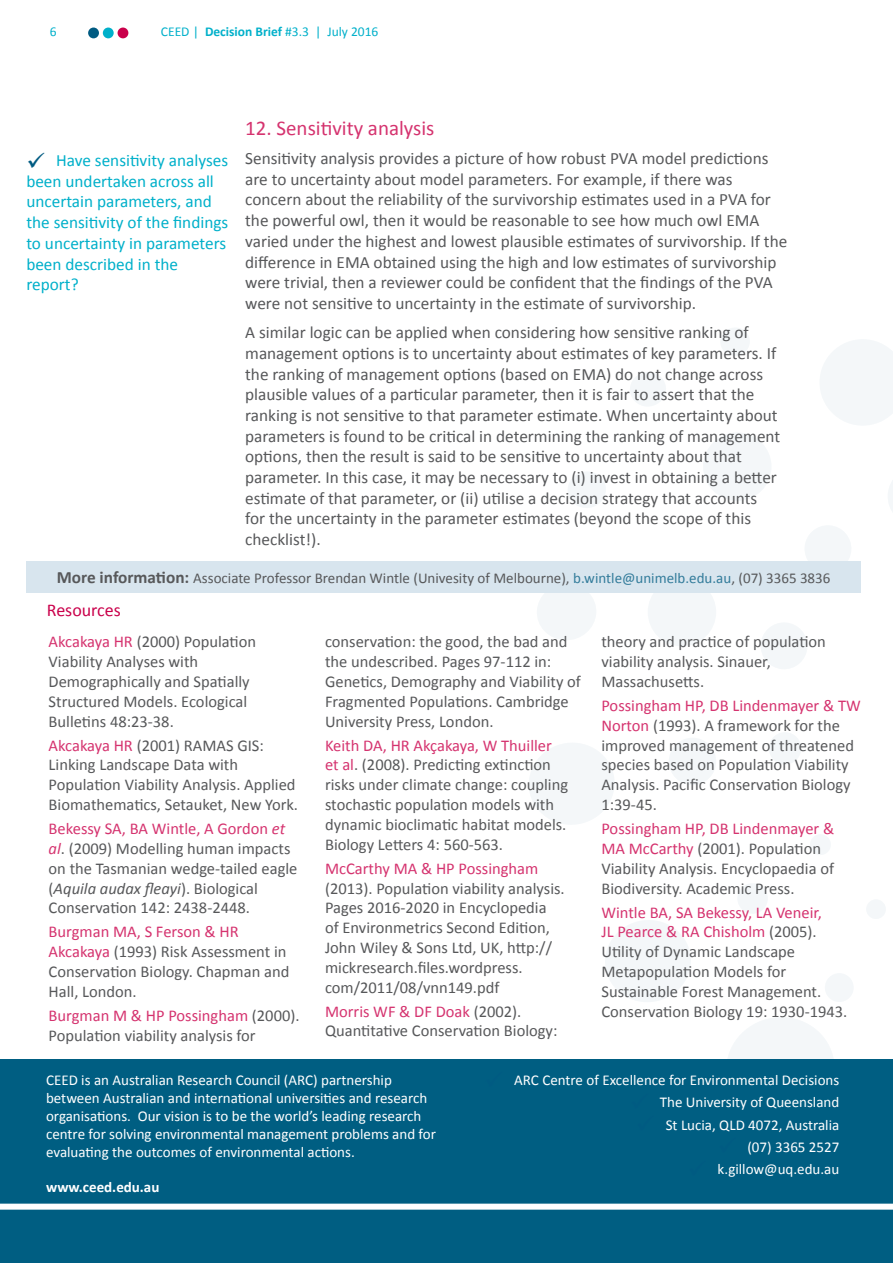
<style>
.page{position:relative;width:893px;height:1263px;background:#fff}
.page>*{position:absolute;margin:0;border:0;box-sizing:border-box;transform-origin:0 0}
.Numbered_Points{font:21px "Calibri";color:#d5336f}
.Key_Point{font:18px "Calibri";color:#ca004b}
.t1{font:17.25px/20.7px "Calibri";color:#57585a}
.t2{font:17.25px/20.7px "Calibri";color:#00b0ca}
.Key_Point-2{font:16.5px/19.8px "Calibri";color:#57585a}
.t3{font:15px/18px "Calibri";color:#fff}
.t4{font:15px "Calibri";color:#57585a}
.t5{font:700 15px "Calibri";color:#fff}
.t6{font:13.5px "Calibri";color:#00b0ca}
.s1{font-weight:700}
.s2{font-weight:700;font-size:17.25px}
.s3{color:#337c9b}
.s4{color:#d5336f}
.s5{font-style:italic;color:#d5336f}
.s6{font-style:italic}
</style>
<div class="page">
<div style="left:825px;top:973px;width:29px;height:29px;background:#f4f7f9;border-radius:50%"></div>
<div style="left:737px;top:883px;width:31px;height:31px;background:#f4f7f9;border-radius:50%"></div>
<div style="left:669px;top:738px;width:47px;height:47px;background:#f4f7f9;border-radius:50%"></div>
<div style="left:648px;top:578px;width:68px;height:68px;background:#f4f7f9;border-radius:50%"></div>
<div style="left:703px;top:432px;width:69px;height:69px;background:#f4f7f9;border-radius:50%"></div>
<svg style="left:820px;top:340px;width:73px;height:85px"></svg>
<div style="left:866px;top:899px;width:20px;height:20px;background:#f4f7f9;border-radius:50%"></div>
<div style="left:810px;top:834px;width:21px;height:21px;background:#f4f7f9;border-radius:50%"></div>
<svg style="left:769px;top:733px;width:32px;height:31px"></svg>
<svg style="left:761px;top:623px;width:46px;height:46px"></svg>
<svg style="left:805px;top:526px;width:46px;height:35px"></svg>
<svg style="left:888px;top:481px;width:5px;height:30px"></svg>
<svg style="left:536px;top:592px;width:61px;height:48px"></svg>
<svg style="left:721px;top:328px;width:28px;height:27px"></svg>
<svg style="left:630px;top:372px;width:36px;height:34px"></svg>
<svg style="left:568px;top:472px;width:37px;height:36px"></svg>
<svg style="left:529px;top:743px;width:85px;height:81px"></svg>
<svg style="left:605px;top:920px;width:85px;height:82px"></svg>
<svg style="left:724px;top:1017px;width:112px;height:43px"></svg>
<div style="left:88px;top:28px;width:11px;height:10px;background:#005b82;border-radius:50%"></div>
<div style="left:103px;top:28px;width:11px;height:10px;background:#00b0ca;border-radius:50%"></div>
<div style="left:118px;top:28px;width:10px;height:10px;background:#ca004b;border-radius:50%"></div>
<div style="left:0;top:1060px;width:893px;height:203px;background:#005e82"></div>
<div style="left:0;top:1203px;width:893px;height:6px;background:#fff"></div>
<div style="left:26px;top:561px;width:835px;height:31px;background:#d8e5ee"></div>
<p class="t6" style="left:50px;top:23px;width:8px">6</p>
<p class="t6" style="left:161px;top:23px;width:219px">CEED | <span class="s1">Decision Brief</span> #3.3 | July 2016</p>
<p class="t2" style="left:26px;top:150px;width:203px;text-indent:30px">Have sensitivity analyses been undertaken across all uncertain parameters, and the sensitivity of the findings to uncertainty in parameters been described in the report?</p>
<p class="Numbered_Points" style="left:245px;top:115px;width:191px">12. Sensitivity analysis</p>
<p class="t1" style="left:245px;top:148px;width:544px">Sensitivity analysis provides a picture of how robust PVA model predictions are to uncertainty about model parameters. For example, if there was concern about the reliability of the survivorship estimates used in a PVA for the powerful owl, then it would be reasonable to see how much owl EMA varied under the highest and lowest plausible estimates of survivorship. If the difference in EMA obtained using the high and low estimates of survivorship were trivial, then a reviewer could be confident that the findings of the PVA were not sensitive to uncertainty in the estimate of survivorship.</p>
<p class="t1" style="left:245px;top:322px;width:536px">A similar logic can be applied when considering how sensitive ranking of management options is to uncertainty about estimates of key parameters. If the ranking of management options (based on EMA) do not change across plausible values of a particular parameter, then it is fair to assert that the ranking is not sensitive to that parameter estimate. When uncertainty about parameters is found to be critical in determining the ranking of management options, then the result is said to be sensitive to uncertainty about that parameter. In this case, it may be necessary to (i) invest in obtaining a better estimate of that parameter, or (ii) utilise a decision strategy that accounts for the uncertainty in the parameter estimates (beyond the scope of this checklist!).</p>
<p class="t4" style="left:57px;top:569px;width:775px"><span class="s2">More information:</span> Associate Professor Brendan Wintle (Univesity of Melbourne), <span class="s3">b.wintle@unimelb.edu.au</span>, (07) 3365 3836</p>
<p class="Key_Point" style="left:47px;top:598px;width:76px">Resources</p>
<p class="Key_Point-2" style="left:49px;top:632px;width:209px"><span class="s4">Akcakaya HR</span> (2000) Population<br>Viability Analyses with<br>Demographically and Spatially<br>Structured Models. Ecological<br>Bulletins 48:23-38.</p>
<p class="Key_Point-2" style="left:49px;top:735px;width:251px"><span class="s4">Akcakaya HR</span> (2001) RAMAS GIS:<br>Linking Landscape Data with Population Viability Analysis. Applied Biomathematics, Setauket, New York.</p>
<p class="Key_Point-2" style="left:49px;top:819px;width:250px"><span class="s4">Bekessy SA, BA Wintle, A Gordon</span> <span class="s5">et al</span>. (2009) Modelling human impacts on the Tasmanian wedge-tailed eagle (<span class="s6">Aquila audax fleayi</span>). Biological Conservation 142: 2438-2448.</p>
<p class="Key_Point-2" style="left:49px;top:922px;width:242px"><span class="s4">Burgman MA, S Ferson &amp; HR<br>Akcakaya</span> (1993) Risk Assessment in<br>Conservation Biology. Chapman and<br>Hall, London.</p>
<p class="Key_Point-2" style="left:49px;top:1005px;width:252px"><span class="s4">Burgman M &amp; HP Possingham</span> (2000).<br>Population viability analysis for</p>
<p class="Key_Point-2" style="left:325px;top:632px;width:257px">conservation: the good, the bad and the undescribed. Pages 97-112 in:<br>Genetics, Demography and Viability of Fragmented Populations. Cambridge University Press, London.</p>
<p class="Key_Point-2" style="left:325px;top:735px;width:245px"><span class="s4">Keith DA, HR Akçakaya, W Thuiller et al</span>. (2008). Predicting extinction risks under climate change: coupling stochastic population models with dynamic bioclimatic habitat models.<br>Biology Letters 4: 560-563.</p>
<p class="Key_Point-2" style="left:325px;top:858px;width:241px"><span class="s4">McCarthy MA &amp; HP Possingham </span>(2013). Population viability analysis.<br>Pages 2016-2020 in Encyclopedia<br>of Environmetrics Second Edition,<br>John Wiley &amp; Sons Ltd, UK, http:// mickresearch.files.wordpress. com/2011/08/vnn149.pdf</p>
<p class="Key_Point-2" style="left:325px;top:1001px;width:234px"><span class="s4">Morris WF &amp; DF Doak</span> (2002).<br>Quantitative Conservation Biology:</p>
<p class="Key_Point-2" style="left:601px;top:632px;width:226px">theory and practice of population viability analysis. Sinauer,<br>Massachusetts.</p>
<p class="Key_Point-2" style="left:601px;top:696px;width:261px"><span class="s4">Possingham HP, DB Lindenmayer &amp; TW<br>Norton</span> (1993). A framework for the improved management of threatened species based on Population Viability<br>Analysis. Pacific Conservation Biology<br>1:39-45.</p>
<p class="Key_Point-2" style="left:601px;top:819px;width:234px"><span class="s4">Possingham HP, DB Lindenmayer &amp; MA McCarthy</span> (2001). Population Viability Analysis. Encyclopaedia of Biodiversity. Academic Press.</p>
<p class="Key_Point-2" style="left:601px;top:902px;width:247px"><span class="s4">Wintle BA, SA Bekessy, LA Veneir,<br>JL Pearce &amp; RA Chisholm</span> (2005).<br>Utility of Dynamic Landscape<br>Metapopulation Models for<br>Sustainable Forest Management.<br>Conservation Biology 19: 1930-1943.</p>
<p class="t3" style="left:46px;top:1071px;width:391px">CEED is an Australian Research Council (ARC) partnership between Australian and international universities and research organisations. Our vision is to be the world’s leading research centre for solving environmental management problems and for evaluating the outcomes of environmental actions.</p>
<p class="t5" style="left:46px;top:1177px;width:115px">www.ceed.edu.au</p>
<p class="t3" style="left:514px;top:1071px;width:326px">ARC Centre of Excellence for Environmental Decisions</p>
<p class="t3" style="left:660px;top:1093px;width:181px">The University of Queensland</p>
<p class="t3" style="left:666px;top:1115px;width:175px">St Lucia, QLD 4072, Australia</p>
<p class="t3" style="left:747px;top:1138px;width:93px">(07) 3365 2527</p>
<p class="t3" style="left:718px;top:1160px;width:123px">k.gillow@uq.edu.au</p>
</div>
